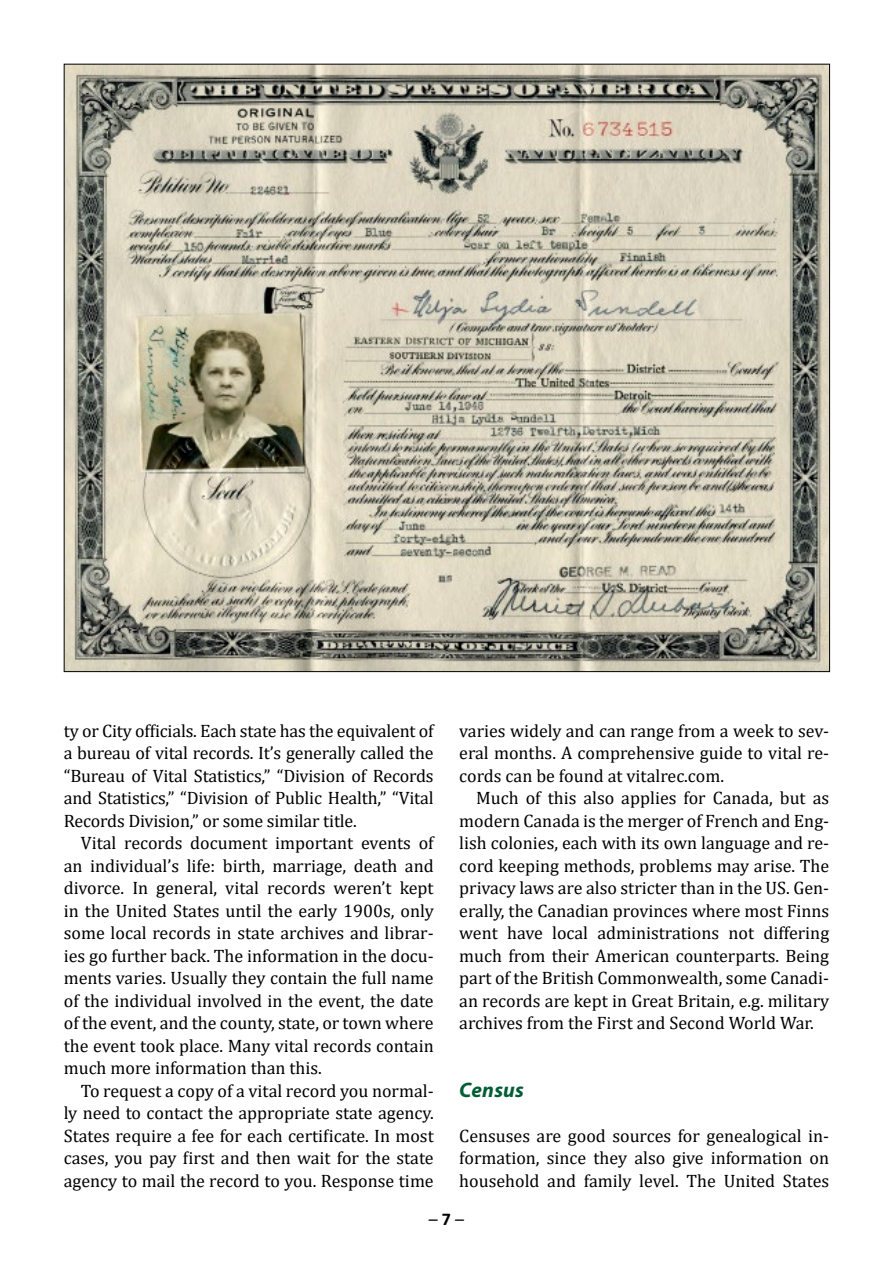
<style>
.page{position:relative;width:893px;height:1263px;background:#fff}
.page>*{position:absolute;margin:0;border:0;box-sizing:border-box;transform-origin:0 0}
.t1{font:italic 700 21px "Myriad Pro";letter-spacing:.01em;color:#005d36}
.t2{font:18px/22.5px "Cambria";color:#000;text-align:justify}
.t3{font:18px "Calibri";color:#000}
.s1{font-weight:700}
</style>
<div class="page">
<img style="left:66px;top:66px;width:762px;height:604px">
<p class="t2" style="left:64px;top:719px;width:371px">ty or City officials. Each state has the equivalent of a bureau of vital records. It’s generally called the “Bureau of Vital Statistics,” “Division of Records and Statistics,” “Division of Public Health,” “Vital Records Division,” or some similar title.</p>
<p class="t2" style="left:64px;top:832px;width:371px;text-indent:17px">Vital records document important events of an individual’s life: birth, marriage, death and divorce. In general, vital records weren’t kept in the United States until the early 1900s, only some local records in state archives and librar&shy;ies go further back. The information in the docu&shy;ments varies. Usually they contain the full name of the individual involved in the event, the date of the event, and the county, state, or town where the event took place. Many vital records contain much more information than this.</p>
<p class="t2" style="left:64px;top:1079px;width:371px;text-indent:17px">To request a copy of a vital record you normal&shy;ly need to contact the appropriate state agency.<br>States require a fee for each certificate. In most cases, you pay first and then wait for the state agency to mail the record to you. Response time</p>
<p class="t2" style="left:459px;top:719px;width:371px">varies widely and can range from a week to sev&shy;eral months. A comprehensive guide to vital re&shy;cords can be found at vitalrec.com.</p>
<p class="t2" style="left:459px;top:787px;width:371px;text-indent:17px">Much of this also applies for Canada, but as modern Canada is the merger of French and Eng&shy;lish colonies, each with its own language and re&shy;cord keeping methods, problems may arise. The privacy laws are also stricter than in the US. Gen&shy;erally, the Canadian provinces where most Finns went have local administrations not differing much from their American counterparts. Being part of the British Commonwealth, some Canadi&shy;an records are kept in Great Britain, e.g. military archives from the First and Second World War.</p>
<p class="t1" style="left:459px;top:1076px;width:66px">Census</p>
<p class="t2" style="left:459px;top:1124px;width:371px">Censuses are good sources for genealogical in&shy;formation, since they also give information on household and family level. The United States</p>
<p class="t3" style="left:429px;top:1206px;width:37px">– <span class="s1">7</span> –</p>
</div>
